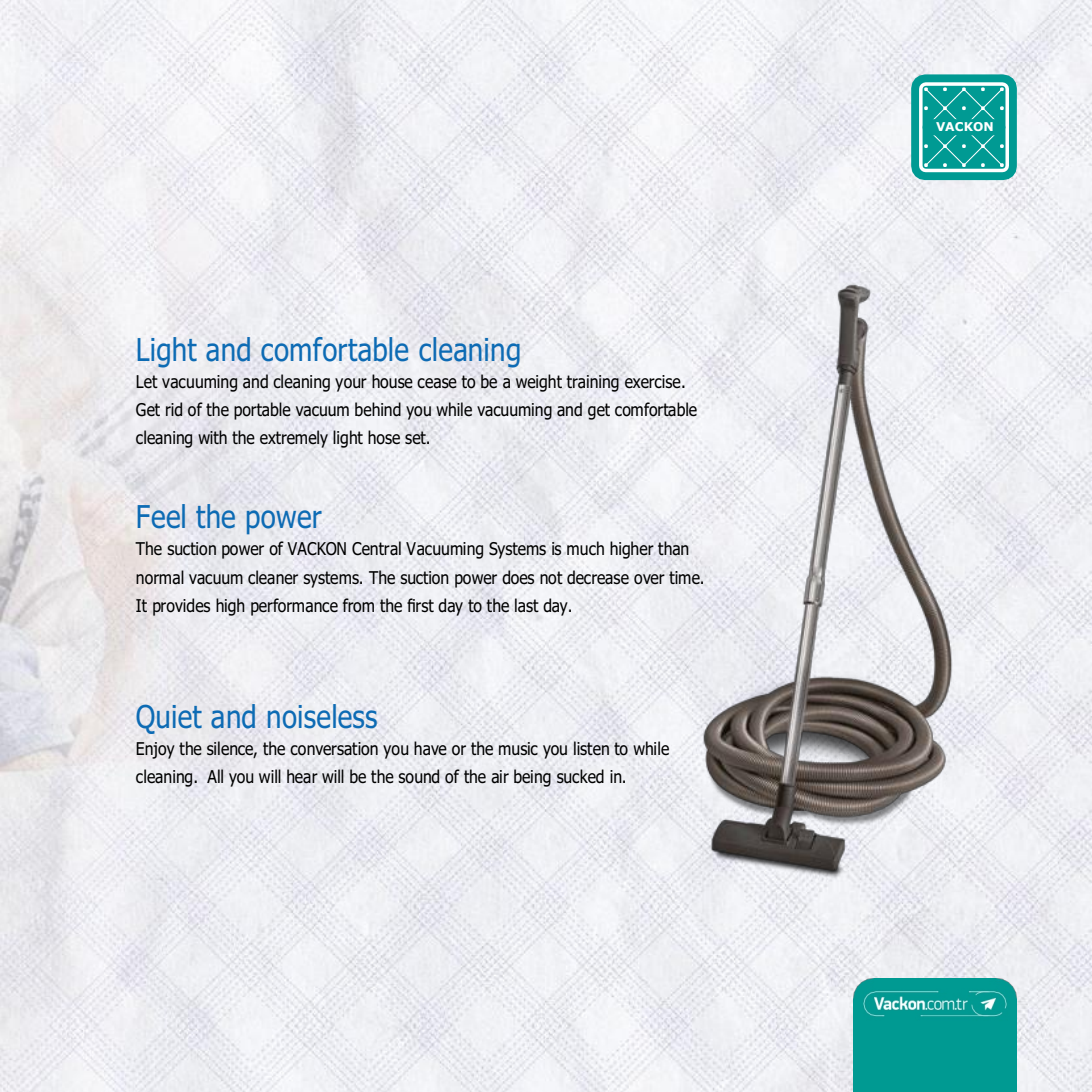
<style>
.page{position:relative;width:1092px;height:1092px;background:#fff}
.page>*{position:absolute;margin:0;border:0;box-sizing:border-box;transform-origin:0 0}
.t1{font:31.5px "Tahoma";letter-spacing:.01em;color:#0d6bb4;scale:.88 1}
.t2{font:17.68px/28.2px "Tahoma";color:#000;scale:.89 1}
.t3{font:700 12.25px "Verdana";letter-spacing:.01em;color:#fff}
</style>
<div class="page">
<img style="left:0;top:0;width:1091px;height:1091px">
<svg style="left:911px;top:74px;width:105px;height:106px;background:#2baba5"></svg>
<img style="left:642px;top:239px;width:370px;height:676px">
<h1 class="t1" style="left:136px;top:337px;width:439px">Light and comfortable cleaning</h1>
<p class="t2" style="left:136px;top:369px;width:632px">Let vacuuming and cleaning your house cease to be a weight training exercise.<br>Get rid of the portable vacuum behind you while vacuuming and get comfortable cleaning with the extremely light hose set.</p>
<h1 class="t1" style="left:136px;top:504px;width:213px">Feel the power</h1>
<p class="t2" style="left:136px;top:536px;width:640px">The suction power of VACKON Central Vacuuming Systems is much higher than normal vacuum cleaner systems. The suction power does not decrease over time.<br>It provides high performance from the first day to the last day.</p>
<h1 class="t1" style="left:136px;top:703px;width:276px">Quiet and noiseless</h1>
<p class="t2" style="left:136px;top:735px;width:600px">Enjoy the silence, the conversation you have or the music you listen to while cleaning. All you will hear will be the sound of the air being sucked in.</p>
<p class="t3" style="left:935px;top:122px;width:60px">VACKON</p>
</div>
